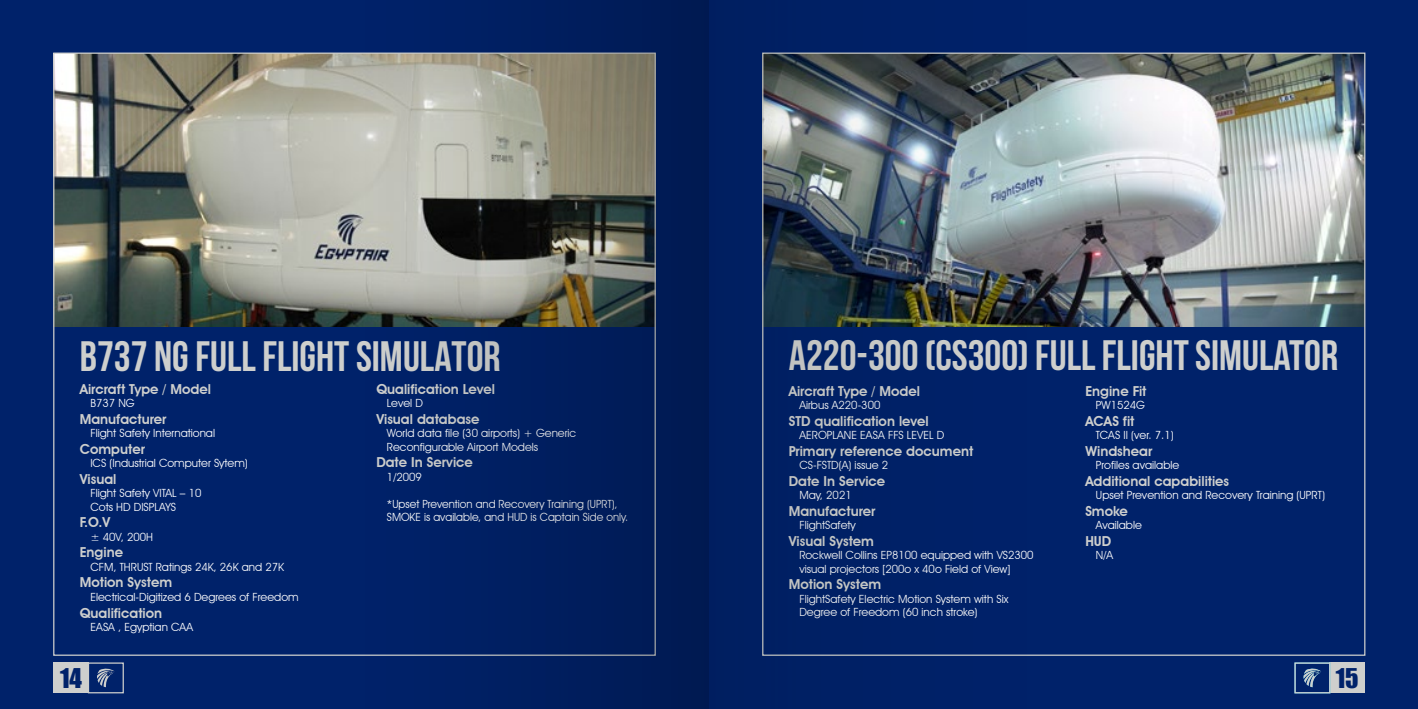
<style>
.page{position:relative;width:1418px;height:709px;background:#fff}
.page>*{position:absolute;margin:0;border:0;box-sizing:border-box;transform-origin:0 0}
.t1{font:700 42.5px "Bebas Neue";color:#cecfcd}
.t2{font:25px "Impact";color:#00226a}
.t3{font:600 13.75px "Avant Garde IT Cby BT";color:#cecfcd}
.t4{font:11.25px/13.5px "Avant Garde IT Cby BT";color:#fff}
</style>
<div class="page">
<div style="left:0;top:0;width:1417px;height:709px;background:#00226a"></div>
<img style="left:55px;top:55px;width:303px;height:271px">
<img style="left:1045px;top:55px;width:318px;height:271px">
<div style="left:1328px;top:662px;width:36px;height:31px;background:#cecfcd"></div>
<div style="left:1294px;top:662px;width:36px;height:31px;border:1px solid #cecfcd"></div>
<svg style="left:1303px;top:668px;width:18px;height:19px"></svg>
<div style="left:53px;top:662px;width:36px;height:31px;background:#cecfcd"></div>
<div style="left:88px;top:662px;width:36px;height:31px;border:1px solid #cecfcd"></div>
<svg style="left:97px;top:668px;width:18px;height:19px"></svg>
<img style="left:358px;top:0;width:687px;height:709px">
<h1 class="t1" style="left:80px;top:333px;width:422px">B737 NG FULL FLIGHT SIMULATOR</h1>
<p class="t3" style="left:80px;top:381px;width:133px">Aircraft Type / Model</p>
<p class="t4" style="left:90px;top:396px;width:46px">B737 NG</p>
<p class="t3" style="left:80px;top:411px;width:88px">Manufacturer</p>
<p class="t4" style="left:90px;top:426px;width:126px">Flight Safety International</p>
<p class="t3" style="left:80px;top:441px;width:67px">Computer</p>
<p class="t4" style="left:90px;top:456px;width:159px">ICS (Industrial Computer Sytem)</p>
<p class="t3" style="left:80px;top:471px;width:38px">Visual</p>
<p class="t4" style="left:90px;top:486px;width:113px">Flight Safety VITAL – 10<br>Cots HD DISPLAYS</p>
<p class="t3" style="left:80px;top:514px;width:32px">F.O.V</p>
<p class="t4" style="left:90px;top:530px;width:64px">± 40V, 200H</p>
<p class="t3" style="left:80px;top:544px;width:45px">Engine</p>
<p class="t4" style="left:90px;top:560px;width:195px">CFM, THRUST Ratings 24K, 26K and 27K</p>
<p class="t3" style="left:80px;top:574px;width:94px">Motion System</p>
<p class="t4" style="left:90px;top:590px;width:210px">Electrical-Digitized 6 Degrees of Freedom</p>
<p class="t3" style="left:80px;top:604px;width:84px">Qualification</p>
<p class="t4" style="left:90px;top:620px;width:104px">EASA , Egyptian CAA</p>
<p class="t3" style="left:376px;top:381px;width:120px">Qualification Level</p>
<p class="t4" style="left:387px;top:396px;width:38px">Level D</p>
<p class="t3" style="left:376px;top:411px;width:105px">Visual database</p>
<p class="t4" style="left:387px;top:426px;width:191px">World data file (30 airports) + Generic<br>Reconfigurable Airport Models</p>
<p class="t3" style="left:376px;top:454px;width:98px">Date In Service</p>
<p class="t4" style="left:387px;top:470px;width:36px">1/2009</p>
<p class="t4" style="left:387px;top:497px;width:243px">*Upset Prevention and Recovery Training (UPRT),<br>SMOKE is available, and HUD is Captain Side only.</p>
<h1 class="t1" style="left:788px;top:332px;width:551px">A220-300 (CS300) FULL FLIGHT SIMULATOR</h1>
<p class="t3" style="left:788px;top:382px;width:133px">Aircraft Type / Model</p>
<p class="t4" style="left:799px;top:398px;width:82px">Airbus A220-300</p>
<p class="t3" style="left:788px;top:412px;width:142px">STD qualification level</p>
<p class="t4" style="left:799px;top:428px;width:147px">AEROPLANE EASA FFS LEVEL D</p>
<p class="t3" style="left:788px;top:442px;width:186px">Primary reference document</p>
<p class="t4" style="left:799px;top:458px;width:90px">CS-FSTD(A) issue 2</p>
<p class="t3" style="left:788px;top:472px;width:98px">Date In Service</p>
<p class="t4" style="left:799px;top:488px;width:54px">May, 2021</p>
<p class="t3" style="left:788px;top:502px;width:88px">Manufacturer</p>
<p class="t4" style="left:799px;top:518px;width:58px">FlightSafety</p>
<p class="t3" style="left:788px;top:532px;width:87px">Visual System</p>
<p class="t4" style="left:799px;top:548px;width:236px">Rockwell Collins EP8100 equipped with VS2300 visual projectors [200o x 40o Field of View]</p>
<p class="t3" style="left:788px;top:576px;width:94px">Motion System</p>
<p class="t4" style="left:799px;top:592px;width:210px">FlightSafety Electric Motion System with Six<br>Degree of Freedom (60 inch stroke)</p>
<p class="t3" style="left:1085px;top:382px;width:63px">Engine Fit</p>
<p class="t4" style="left:1095px;top:398px;width:51px">PW1524G</p>
<p class="t3" style="left:1085px;top:412px;width:51px">ACAS fit</p>
<p class="t4" style="left:1095px;top:428px;width:79px">TCAS II (ver. 7.1)</p>
<p class="t3" style="left:1085px;top:442px;width:68px">Windshear</p>
<p class="t4" style="left:1095px;top:458px;width:85px">Profiles available</p>
<p class="t3" style="left:1085px;top:472px;width:145px">Additional capabilities</p>
<p class="t4" style="left:1095px;top:488px;width:230px">Upset Prevention and Recovery Training (UPRT)</p>
<p class="t3" style="left:1085px;top:502px;width:44px">Smoke</p>
<p class="t4" style="left:1095px;top:518px;width:47px">Available</p>
<p class="t3" style="left:1085px;top:532px;width:27px">HUD</p>
<p class="t4" style="left:1095px;top:548px;width:19px">N/A</p>
<h2 class="t2" style="left:60px;top:659px;width:24px">14</h2>
<h2 class="t2" style="left:1335px;top:659px;width:24px">15</h2>
</div>
